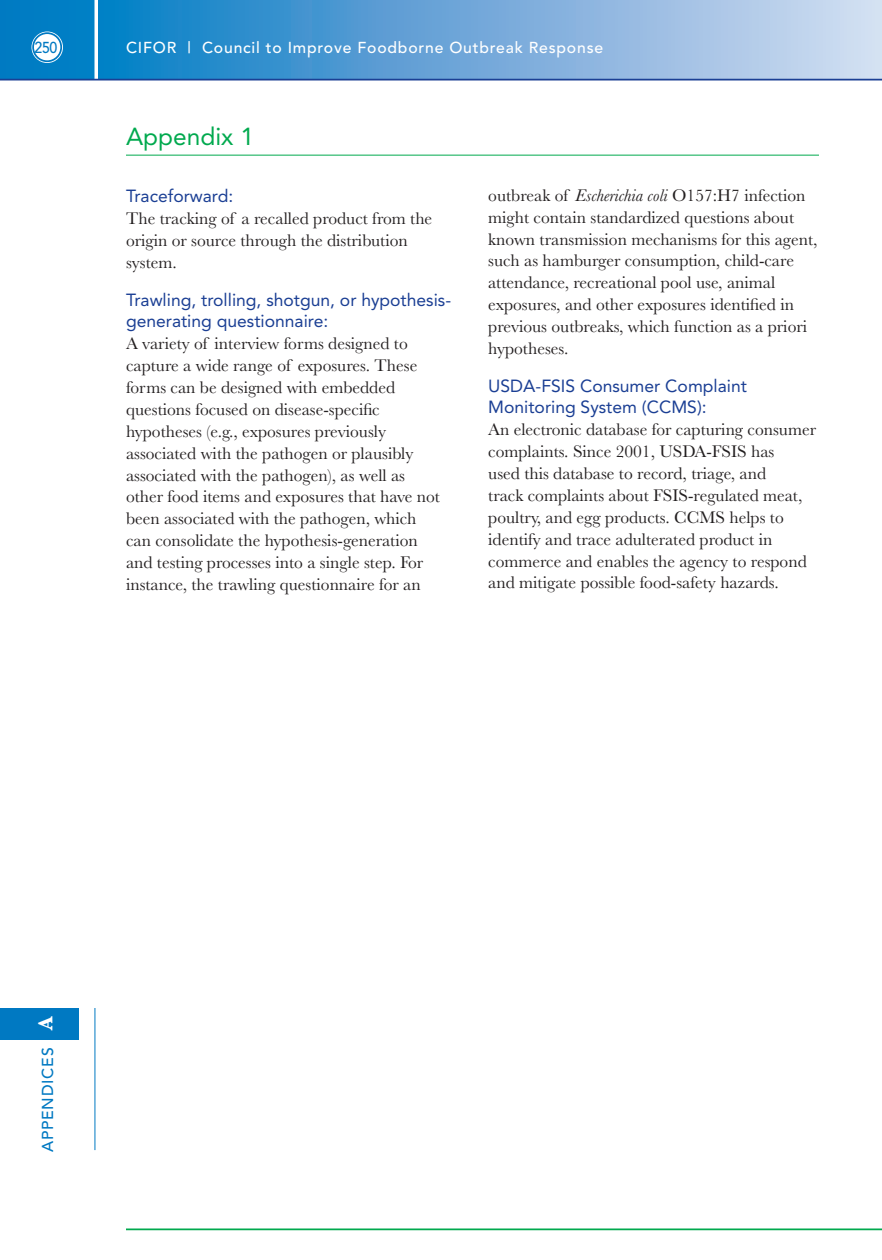
<style>
.page{position:relative;width:882px;height:1260px;background:#fff}
.page>*{position:absolute;margin:0;border:0;box-sizing:border-box;transform-origin:0 0}
.t1{font:24.5px "Avenir";color:#00a94e}
.t2{font:700 21px "Baskerville";color:#fff}
.Body_Copy{font:17.5px/21.9px "Baskerville";color:#231f20}
.t3{font:500 15.75px "Avenir";letter-spacing:.05em;color:#fff}
.t4{font:500 15.75px "Avenir";letter-spacing:.05em;color:#0079c2}
.t5{font:500 15.75px "Avenir";letter-spacing:.05em;color:#0079c2;scale:.9 1}
.s1{font-family:"Avenir";color:#1b3f94}
.s2{font-style:italic}
</style>
<div class="page">
<div style="left:0;top:1008px;width:79px;height:32px;background:#0079c2"></div>
<hr style="left:94px;top:1008px;width:1px;height:142px;background:#0079c2">
<div style="left:0;top:0;width:882px;height:79px;background:linear-gradient(to right,#0073c0,#d8daf0)"></div>
<hr style="left:126px;top:1228px;width:756px;height:2px;background:#00a94e">
<div style="left:32px;top:32px;width:31px;height:31px;border:5px solid #fff;border-radius:50%"></div>
<div style="left:33px;top:33px;width:28px;height:28px;background:#fff;border-radius:50%"></div>
<div style="left:32px;top:32px;width:30px;height:30px;border:2px solid #0079c2;border-radius:50%"></div>
<svg style="left:94px;top:0;width:4px;height:81px"></svg>
<hr style="left:0;top:79px;width:882px;height:1px;background:#1b3f94">
<hr style="left:126px;top:155px;width:693px;height:1px;background:#00a94e">
<p class="t5" style="left:35px;top:39px;width:27px">250</p>
<p class="t3" style="left:126px;top:39px;width:479px">CIFOR | Council to Improve Foodborne Outbreak Response</p>
<p class="t1" style="left:126px;top:122px;width:129px">Appendix 1</p>
<p class="Body_Copy" style="left:126px;top:186px;width:308px"><span class="s1">Traceforward:<br></span>The tracking of a recalled product from the origin or source through the distribution system.</p>
<p class="Body_Copy" style="left:126px;top:289px;width:327px"><span class="s1">Trawling, trolling, shotgun, or hypothesis&shy;generating questionnaire:<br></span>A variety of interview forms designed to capture a wide range of exposures. These forms can be designed with embedded questions focused on disease-specific hypotheses (e.g., exposures previously associated with the pathogen or plausibly associated with the pathogen), as well as<br>other food items and exposures that have not been associated with the pathogen, which<br>can consolidate the hypothesis-generation<br>and testing processes into a single step. For instance, the trawling questionnaire for an</p>
<p class="Body_Copy" style="left:488px;top:184px;width:331px">outbreak of <span class="s2">Escherichia coli</span> O157:H7 infection might contain standardized questions about known transmission mechanisms for this agent, such as hamburger consumption, child-care attendance, recreational pool use, animal exposures, and other exposures identified in previous outbreaks, which function as a priori hypotheses.</p>
<p class="Body_Copy" style="left:488px;top:375px;width:329px"><span class="s1">USDA-FSIS Consumer Complaint Monitoring System (CCMS):<br></span>An electronic database for capturing consumer complaints. Since 2001, USDA-FSIS has<br>used this database to record, triage, and<br>track complaints about FSIS-regulated meat, poultry, and egg products. CCMS helps to identify and trace adulterated product in commerce and enables the agency to respond and mitigate possible food-safety hazards.</p>
<p class="t2" style="left:31px;top:1030px;width:16px;rotate:-90deg">A</p>
<p class="t4" style="left:39px;top:1152px;width:106px;rotate:-90deg">APPENDICES</p>
</div>
